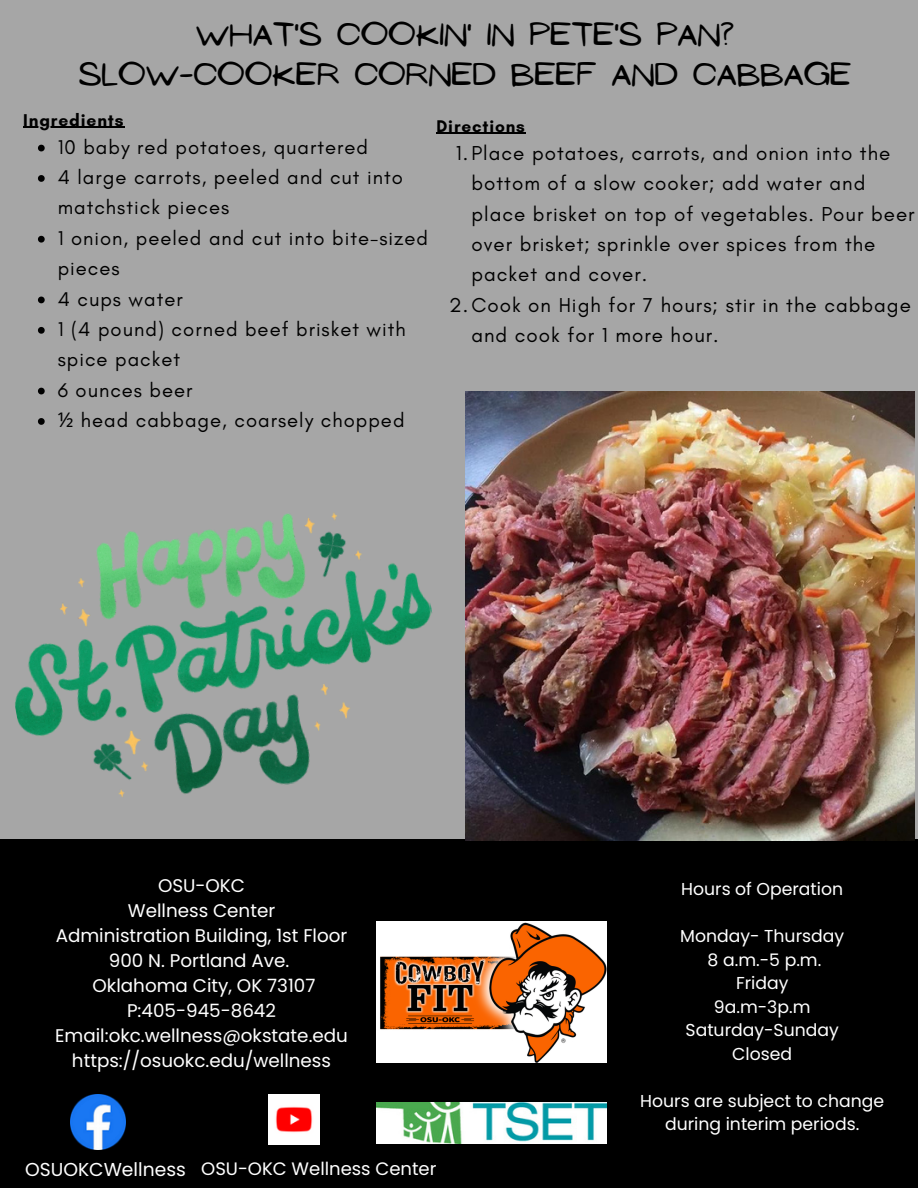
<style>
.page{position:relative;width:918px;height:1188px;background:#a6a6a6}
.page>*{position:absolute;margin:0;border:0;box-sizing:border-box;transform-origin:0 0}
.t1{font:29.55px/40.5px "NF Ananias Regular";color:#000;text-align:center}
.t2{font:20.55px/30.3px "Glacial Indifference";letter-spacing:.05em;color:#000}
.t3{font:20.25px/30.3px "Glacial Indifference";letter-spacing:.05em;color:#000}
.t4{font:18.75px "Poppins";color:#fff}
.t5{font:18.3px "Poppins";color:#fff}
.t6{font:18px "Poppins";color:#fff}
.t7{font:700 17.4px "Glacial Indifference";letter-spacing:.05em;color:#000}
.t8{font:17.25px "Poppins";color:#fff}
.t9{font:700 17.25px "Glacial Indifference";letter-spacing:.05em;color:#000}
.s1{font-family:"Noto Sans"}
</style>
<div class="page">
<div style="left:0;top:840px;width:918px;height:348px;background:#000"></div>
<img style="left:71px;top:1094px;width:55px;height:55px">
<img style="left:269px;top:1094px;width:50px;height:51px">
<img style="left:376px;top:921px;width:231px;height:142px">
<img style="left:376px;top:1102px;width:231px;height:42px">
<img style="left:465px;top:391px;width:449px;height:449px">
<img style="left:15px;top:512px;width:417px;height:285px">
<hr style="left:23px;top:127px;width:102px;height:1px;background:#000">
<svg style="left:38px;top:145px;width:7px;height:6px"></svg>
<svg style="left:38px;top:175px;width:7px;height:7px"></svg>
<svg style="left:38px;top:236px;width:7px;height:7px"></svg>
<svg style="left:38px;top:297px;width:7px;height:6px"></svg>
<svg style="left:38px;top:327px;width:7px;height:7px"></svg>
<svg style="left:38px;top:388px;width:7px;height:6px"></svg>
<svg style="left:38px;top:418px;width:7px;height:7px"></svg>
<hr style="left:437px;top:133px;width:89px;height:1px;background:#000">
<p class="t1" style="left:79px;top:14px;width:774px">WHAT'S COOKIN' IN PETE'S PAN?<br>SLOW-COOKER CORNED BEEF AND CABBAGE</p>
<p class="t7" style="left:23px;top:109px;width:102px">Ingredients</p>
<p class="t3" style="left:58px;top:131px;width:312px">10 baby red potatoes, quartered</p>
<p class="t3" style="left:58px;top:162px;width:347px">4 large carrots, peeled and cut into matchstick pieces</p>
<p class="t3" style="left:58px;top:223px;width:372px">1 onion, peeled and cut into bite-sized pieces</p>
<p class="t3" style="left:58px;top:283px;width:127px">4 cups water</p>
<p class="t3" style="left:58px;top:314px;width:350px">1 (4 pound) corned beef brisket with spice packet</p>
<p class="t3" style="left:58px;top:374px;width:136px">6 ounces beer</p>
<p class="t3" style="left:58px;top:405px;width:348px"><span class="s1">½</span> head cabbage, coarsely chopped</p>
<p class="t9" style="left:437px;top:115px;width:90px">Directions</p>
<h2 class="t2" style="left:471px;top:137px;width:445px;text-indent:-15px">1.Place potatoes, carrots, and onion into the bottom of a slow cooker; add water and place brisket on top of vegetables. Pour beer over brisket; sprinkle over spices from the packet and cover.</h2>
<p class="t2" style="left:471px;top:289px;width:441px;text-indent:-22px">2.Cook on High for 7 hours; stir in the cabbage and cook for 1 more hour.</p>
<p class="t5" style="left:158px;top:873px;width:89px">OSU-OKC</p>
<p class="t5" style="left:128px;top:898px;width:149px">Wellness Center</p>
<p class="t5" style="left:56px;top:923px;width:293px">Administration Building, 1st Floor</p>
<p class="t5" style="left:109px;top:948px;width:182px">900 N. Portland Ave.</p>
<p class="t5" style="left:93px;top:973px;width:224px">Oklahoma City, OK 73107</p>
<p class="t5" style="left:127px;top:998px;width:150px">P:405-945-8642</p>
<p class="t5" style="left:55px;top:1023px;width:294px">Email:okc.wellness@okstate.edu</p>
<p class="t5" style="left:72px;top:1048px;width:261px">https://osuokc.edu/wellness</p>
<p class="t4" style="left:25px;top:1156px;width:162px">OSUOKCWellness</p>
<p class="t6" style="left:201px;top:1156px;width:237px">OSU-OKC Wellness Center</p>
<p class="t8" style="left:681px;top:877px;width:163px">Hours of Operation</p>
<p class="t8" style="left:680px;top:924px;width:165px">Monday- Thursday</p>
<p class="t8" style="left:708px;top:947px;width:115px">8 a.m.-5 p.m.</p>
<h3 class="t8" style="left:736px;top:971px;width:54px">Friday</h3>
<p class="t8" style="left:714px;top:995px;width:98px">9a.m-3p.m</p>
<p class="t8" style="left:686px;top:1018px;width:155px">Saturday-Sunday</p>
<p class="t8" style="left:732px;top:1042px;width:61px">Closed</p>
<p class="t8" style="left:640px;top:1089px;width:245px">Hours are subject to change</p>
<p class="t8" style="left:665px;top:1112px;width:196px">during interim periods.</p>
</div>
